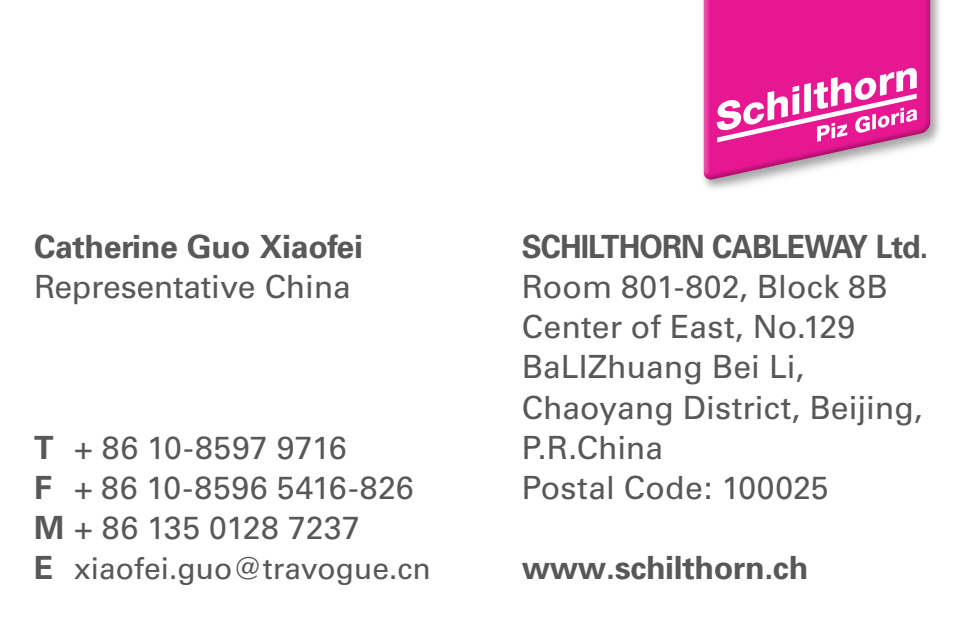
<style>
.page{position:relative;width:964px;height:624px;background:#fff}
.page>*{position:absolute;margin:0;border:0;box-sizing:border-box;transform-origin:0 0}
.t1{font:32px/40px "Univers";color:#57585a}
.t2{font:700 32px "Univers";letter-spacing:-.01em;color:#57585a}
.t3{font:700 32px "Univers";letter-spacing:-.03em;color:#57585a;scale:.94 1}
.t4{font:30px "Univers";color:#57585a}
.s1{font-weight:700}
.s2{font-weight:700;font-size:32px}
</style>
<div class="page">
<img style="left:704px;top:0;width:236px;height:189px">
<svg style="left:703px;top:0;width:227px;height:180px;background:#e443a2"></svg>
<svg style="left:717px;top:67px;width:200px;height:75px"></svg>
<p class="t2" style="left:34px;top:228px;width:330px">Catherine Guo Xiaofei</p>
<p class="t1" style="left:34px;top:267px;width:318px">Representative China</p>
<p class="t1" style="left:34px;top:427px;width:381px"><span class="s1">T</span> + 86 10-8597 9716<br><span class="s1">F</span> + 86 10-8596 5416-826<br><span class="s1">M</span> + 86 135 0128 7237</p>
<p class="t4" style="left:34px;top:550px;width:398px"><span class="s2">E</span> xiaofei.guo@travogue.cn</p>
<p class="t3" style="left:522px;top:228px;width:434px">SCHILTHORN CABLEWAY Ltd.</p>
<p class="t1" style="left:522px;top:267px;width:402px">Room 801-802, Block 8B<br>Center of East, No.129<br>BaLIZhuang Bei Li,<br>Chaoyang District, Beijing,<br>P.R.China<br>Postal Code: 100025</p>
<p class="t2" style="left:522px;top:548px;width:288px">www.schilthorn.ch</p>
</div>
